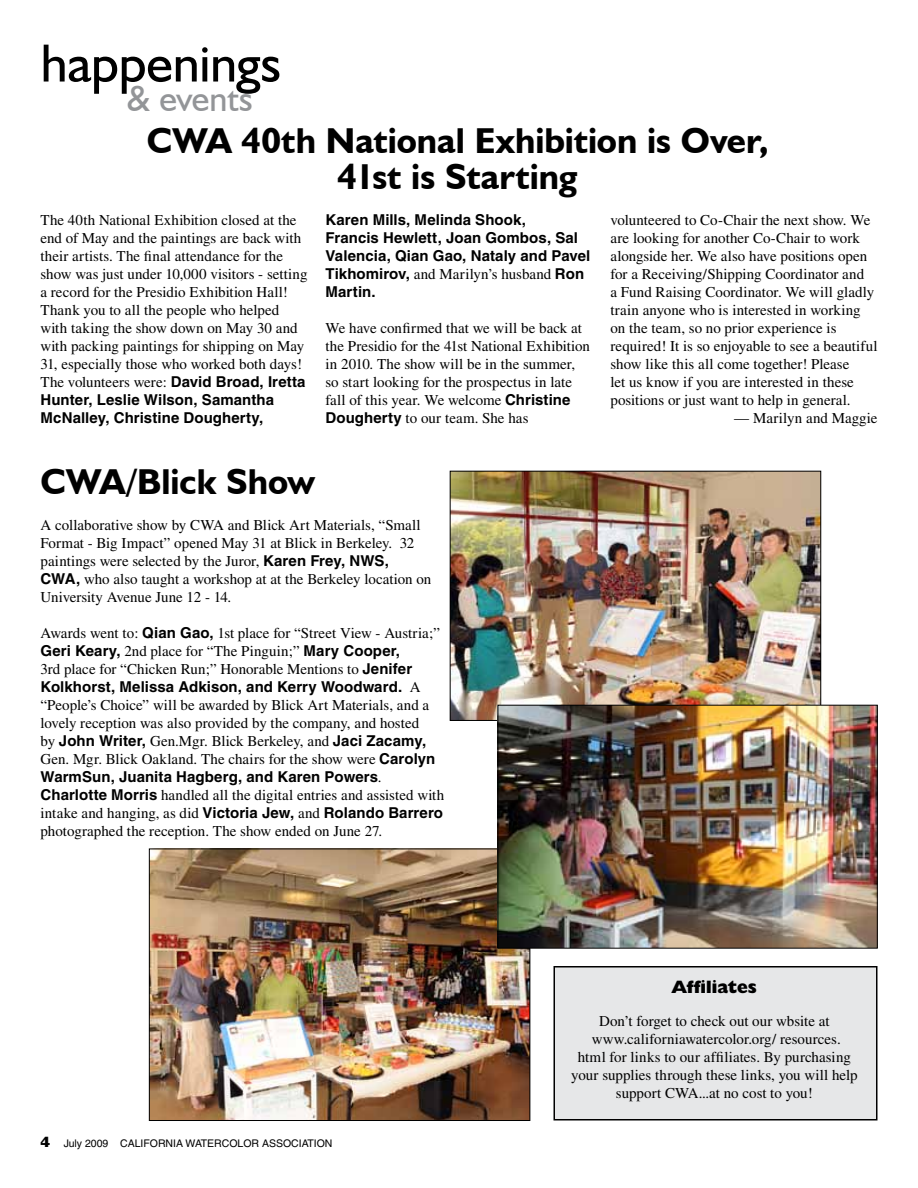
<style>
.page{position:relative;width:918px;height:1188px;background:#fff}
.page>*{position:absolute;margin:0;border:0;box-sizing:border-box;transform-origin:0 0}
.t1{font:54px "Humanist 521 BT";color:#000}
.t2{font:700 36px/36px "Humanist 521 BT";color:#000;text-align:center}
.t3{font:36px "Humanist 521 BT";letter-spacing:-.005em;color:#939598}
.t4{font:800 18px "Humanist 521 BT";color:#000}
.t5{font:15px/18px "Times";color:#000}
.t6{font:700 15px/18px "Helvetica";letter-spacing:.005em;color:#000}
.t7{font:10.5px "Helvetica";color:#000}
.s1{font-family:"Helvetica";font-weight:700}
.s2{font-family:"Times";font-weight:400}
.s3{font-family:"Humanist 521 BT";font-weight:800;font-size:15px}
</style>
<div class="page">
<div style="left:554px;top:967px;width:323px;height:153px;background:#e6e7e8"></div>
<div style="left:554px;top:966px;width:324px;height:154px;border:2px solid #000"></div>
<img style="left:452px;top:473px;width:367px;height:246px">
<img style="left:151px;top:851px;width:377px;height:268px">
<div style="left:149px;top:849px;width:381px;height:272px;border:1px solid #000"></div>
<img style="left:500px;top:707px;width:376px;height:239px">
<div style="left:498px;top:705px;width:380px;height:243px;border:1px solid #000"></div>
<h1 class="t1" style="left:40px;top:30px;width:242px">happenings</h1>
<h2 class="t3" style="left:127px;top:77px;width:127px">&amp; events</h2>
<h2 class="t2" style="left:147px;top:122px;width:623px">CWA 40th National Exhibition is Over,<br>41st is Starting</h2>
<p class="t6" style="left:326px;top:210px;width:266px">Karen Mills, Melinda Shook,<br>Francis Hewlett, Joan Gombos, Sal<br>Valencia, Qian Gao, Nataly and Pavel</p>
<p class="t5" style="left:326px;top:264px;width:260px"><span class="s1">Tikhomirov,</span> and Marilyn’s husband <span class="s1">Ron</span></p>
<p class="t6" style="left:326px;top:282px;width:52px">Martin.</p>
<p class="t5" style="left:326px;top:318px;width:266px">We have confirmed that we will be back at the Presidio for the 41st National Exhibition in 2010. The show will be in the summer, so start looking for the prospectus in late fall of this year. We welcome <span class="s1">Christine Dougherty</span> to our team. She has</p>
<p class="t5" style="left:40px;top:211px;width:269px">The 40th National Exhibition closed at the end of May and the paintings are back with their artists. The final attendance for the show was just under 10,000 visitors - setting a record for the Presidio Exhibition Hall!<br>Thank you to all the people who helped with taking the show down on May 30 and with packing paintings for shipping on May 31, especially those who worked both days!<br>The volunteers were: <span class="s1">David Broad, Iretta</span></p>
<p class="t6" style="left:40px;top:390px;width:235px">Hunter, Leslie Wilson, Samantha<br>McNalley, Christine Dougherty,</p>
<p class="t5" style="left:610px;top:211px;width:269px">volunteered to Co-Chair the next show. We are looking for another Co-Chair to work alongside her. We also have positions open for a Receiving/Shipping Coordinator and<br>a Fund Raising Coordinator. We will gladly train anyone who is interested in working on the team, so no prior experience is required! It is so enjoyable to see a beautiful show like this all come together! Please<br>let us know if you are interested in these positions or just want to help in general.</p>
<p class="t5" style="left:734px;top:409px;width:145px">— Marilyn and Maggie</p>
<h2 class="t2" style="left:40px;top:463px;width:276px">CWA/Blick Show</h2>
<p class="t5" style="left:40px;top:516px;width:392px">A collaborative show by CWA and Blick Art Materials, “Small Format - Big Impact” opened May 31 at Blick in Berkeley. 32 paintings were selected by the Juror, <span class="s1">Karen Frey, NWS, CWA,</span> who also taught a workshop at at the Berkeley location on University Avenue June 12 - 14.</p>
<p class="t5" style="left:40px;top:624px;width:401px">Awards went to: <span class="s1">Qian Gao,</span> 1st place for “Street View - Austria;”<br><span class="s1">Geri Keary,</span> 2nd place for “The Pinguin;” <span class="s1">Mary Cooper,<br></span>3rd place for “Chicken Run;” Honorable Mentions to <span class="s1">Jenifer</span></p>
<p class="t6" style="left:40px;top:678px;width:382px">Kolkhorst, Melissa Adkison, and Kerry Woodward. <span class="s2">A</span></p>
<p class="t5" style="left:40px;top:696px;width:396px">“People’s Choice” will be awarded by Blick Art Materials, and a lovely reception was also provided by the company, and hosted by <span class="s1">John Writer,</span> Gen.Mgr. Blick Berkeley, and <span class="s1">Jaci Zacamy, </span>Gen. Mgr. Blick Oakland. The chairs for the show were <span class="s1">Carolyn</span></p>
<p class="t6" style="left:40px;top:768px;width:343px">WarmSun, Juanita Hagberg, and Karen Powers<span class="s2">.</span></p>
<p class="t5" style="left:41px;top:786px;width:405px"><span class="s1">Charlotte Morris</span> handled all the digital entries and assisted with</p>
<p class="t6" style="left:41px;top:804px;width:404px"><span class="s2">intake and hanging, as did</span> Victoria Jew, <span class="s2">and</span> Rolando Barrero</p>
<p class="t5" style="left:41px;top:822px;width:343px">photographed the reception. The show ended on June 27.</p>
<p class="t7" style="left:40px;top:1137px;width:294px"><span class="s3">4</span> July 2009 CALIFORNIA WATERCOLOR ASSOCIATION</p>
<p class="t4" style="left:672px;top:976px;width:87px">Affiliates</p>
<p class="t5" style="left:571px;top:1012px;width:288px;text-align:center">Don’t forget to check out our wbsite at www.californiawatercolor.org/ resources.<br>html for links to our affiliates. By purchasing your supplies through these links, you will help support CWA...at no cost to you!</p>
</div>
